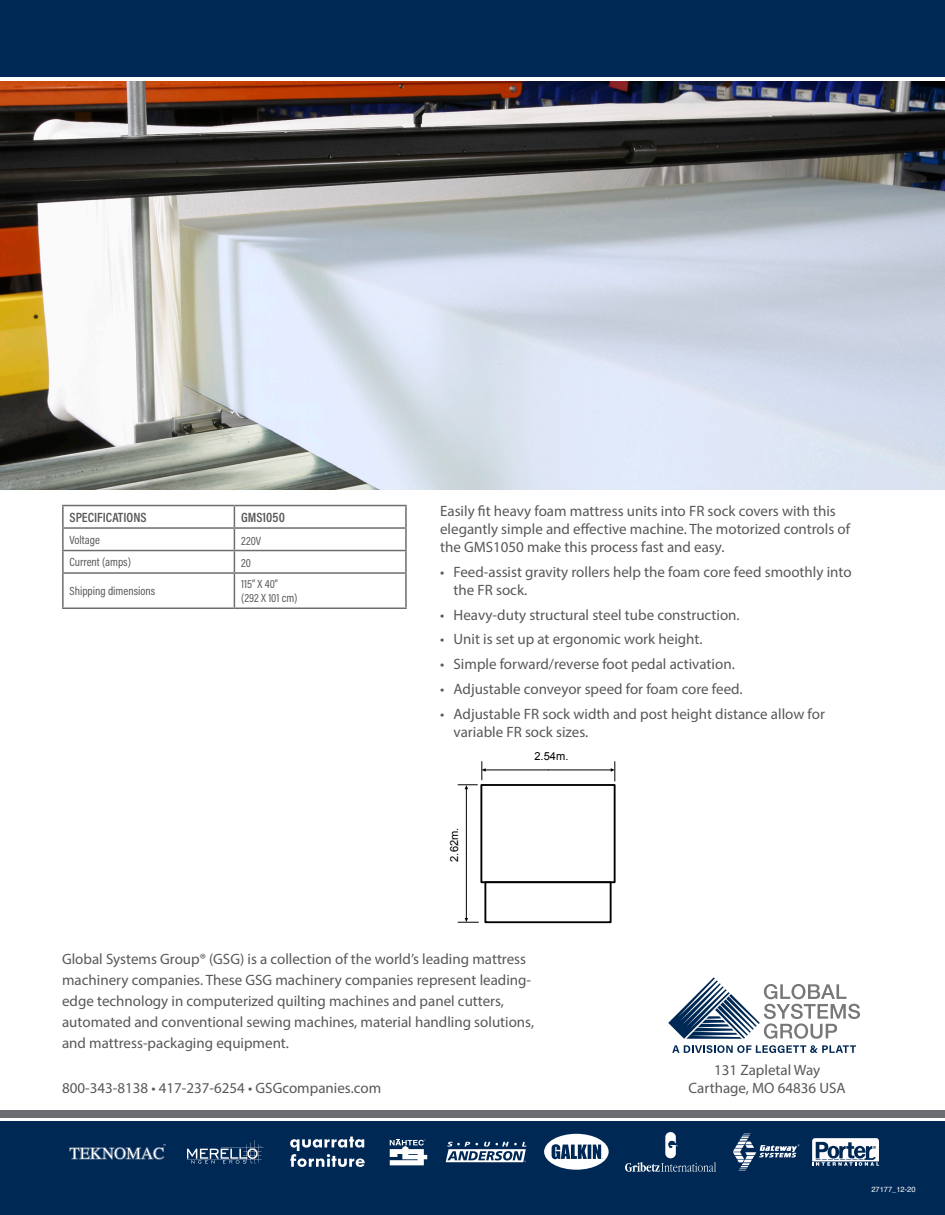
<style>
.page{position:relative;width:945px;height:1215px;background:#fff}
.page>*{position:absolute;margin:0;border:0;box-sizing:border-box;transform-origin:0 0}
.t1{font:15px/18px "Myriad Pro";color:#57585a}
.t2{font:600 13.5px "Acumin Pro Cond";color:#57585a}
.t3{font:12px "Acumin Pro Cond";color:#57585a}
.t4{font:11.1px "Arial";color:#000}
.t5{font:7.5px "Helvetica";color:#fff}
</style>
<div class="page">
<div style="left:0;top:1122px;width:945px;height:93px;background:#002855"></div>
<div style="left:0;top:1110px;width:945px;height:7px;background:#6c6d70"></div>
<svg style="left:668px;top:977px;width:192px;height:62px"></svg>
<svg style="left:672px;top:1045px;width:184px;height:8px"></svg>
<svg style="left:625px;top:1132px;width:91px;height:40px"></svg>
<svg style="left:812px;top:1138px;width:67px;height:28px"></svg>
<svg style="left:733px;top:1133px;width:67px;height:38px"></svg>
<svg style="left:544px;top:1134px;width:65px;height:36px"></svg>
<svg style="left:187px;top:1140px;width:77px;height:24px"></svg>
<svg style="left:69px;top:1144px;width:97px;height:16px"></svg>
<svg style="left:446px;top:1142px;width:80px;height:20px"></svg>
<svg style="left:390px;top:1139px;width:37px;height:26px"></svg>
<svg style="left:290px;top:1137px;width:75px;height:30px"></svg>
<div style="left:0;top:0;width:945px;height:76px;background:#002855"></div>
<img style="left:0;top:82px;width:945px;height:408px">
<hr style="left:62px;top:505px;width:172px;height:1px;background:#6c6d70">
<hr style="left:62px;top:506px;width:2px;height:21px;background:#6c6d70">
<hr style="left:234px;top:505px;width:173px;height:1px;background:#6c6d70">
<hr style="left:405px;top:506px;width:2px;height:21px;background:#6c6d70">
<hr style="left:62px;top:527px;width:172px;height:2px;background:#6c6d70">
<hr style="left:62px;top:529px;width:2px;height:21px;background:#6c6d70">
<hr style="left:234px;top:527px;width:173px;height:2px;background:#6c6d70">
<hr style="left:405px;top:529px;width:2px;height:21px;background:#6c6d70">
<hr style="left:62px;top:550px;width:172px;height:1px;background:#6c6d70">
<hr style="left:62px;top:551px;width:2px;height:21px;background:#6c6d70">
<hr style="left:234px;top:550px;width:173px;height:1px;background:#6c6d70">
<svg style="left:234px;top:506px;width:1px;height:66px"></svg>
<hr style="left:405px;top:551px;width:2px;height:21px;background:#6c6d70">
<hr style="left:62px;top:572px;width:172px;height:2px;background:#6c6d70">
<hr style="left:62px;top:574px;width:2px;height:33px;background:#6c6d70">
<hr style="left:234px;top:572px;width:173px;height:2px;background:#6c6d70">
<hr style="left:234px;top:574px;width:1px;height:33px;background:#6c6d70">
<hr style="left:405px;top:574px;width:2px;height:33px;background:#6c6d70">
<hr style="left:62px;top:607px;width:172px;height:2px;background:#6c6d70">
<hr style="left:234px;top:607px;width:173px;height:2px;background:#6c6d70">
<hr style="left:484px;top:769px;width:64px;height:1px;background:#000">
<hr style="left:548px;top:769px;width:64px;height:1px;background:#000">
<svg style="left:611px;top:762px;width:4px;height:19px"></svg>
<hr style="left:466px;top:854px;width:1px;height:66px;background:#000">
<hr style="left:466px;top:787px;width:1px;height:67px;background:#000">
<div style="left:480px;top:784px;width:136px;height:99px;border:2px solid #000"></div>
<div style="left:484px;top:881px;width:128px;height:42px;border:2px solid #000"></div>
<svg style="left:458px;top:918px;width:20px;height:5px"></svg>
<svg style="left:458px;top:762px;width:28px;height:27px"></svg>
<p class="t2" style="left:70px;top:509px;width:79px">SPECIFICATIONS</p>
<p class="t2" style="left:241px;top:509px;width:45px">GMS1050</p>
<p class="t3" style="left:70px;top:532px;width:32px">Voltage</p>
<p class="t3" style="left:241px;top:533px;width:22px">220V</p>
<p class="t3" style="left:70px;top:554px;width:63px">Current (amps)</p>
<p class="t3" style="left:241px;top:555px;width:11px">20</p>
<p class="t3" style="left:70px;top:583px;width:87px">Shipping dimensions</p>
<p class="t3" style="left:241px;top:576px;width:38px">115” X 40”</p>
<p class="t3" style="left:241px;top:590px;width:58px">(292 X 101 cm)</p>
<p class="t1" style="left:440px;top:502px;width:412px">Easily fit heavy foam mattress units into FR sock covers with this elegantly simple and effective machine. The motorized controls of the GMS1050 make this process fast and easy.</p>
<p class="t1" style="left:454px;top:563px;width:400px;text-indent:-14px">• Feed-assist gravity rollers help the foam core feed smoothly into the FR sock.</p>
<p class="t1" style="left:440px;top:605px;width:301px">• Heavy-duty structural steel tube construction.</p>
<p class="t1" style="left:440px;top:630px;width:264px">• Unit is set up at ergonomic work height.</p>
<p class="t1" style="left:440px;top:655px;width:296px">• Simple forward/reverse foot pedal activation.</p>
<p class="t1" style="left:440px;top:680px;width:304px">• Adjustable conveyor speed for foam core feed.</p>
<p class="t1" style="left:454px;top:704px;width:373px;text-indent:-14px">• Adjustable FR sock width and post height distance allow for variable FR sock sizes.</p>
<p class="t4" style="left:447px;top:862px;width:35px;rotate:-90deg">2.62m.</p>
<p class="t4" style="left:534px;top:749px;width:35px">2.54m.</p>
<p class="t1" style="left:62px;top:948px;width:474px;line-height:21px">Global Systems Group® (GSG) is a collection of the world’s leading mattress machinery companies. These GSG machinery companies represent leading&shy;edge technology in computerized quilting machines and panel cutters, automated and conventional sewing machines, material handling solutions, and mattress-packaging equipment.</p>
<p class="t1" style="left:62px;top:1079px;width:321px">800-343-8138 • 417-237-6254 • GSGcompanies.com</p>
<p class="t1" style="left:714px;top:1061px;width:108px">131 Zapletal Way</p>
<p class="t1" style="left:689px;top:1079px;width:159px">Carthage, MO 64836 USA</p>
<p class="t5" style="left:871px;top:1184px;width:46px">27177_12-20</p>
</div>
